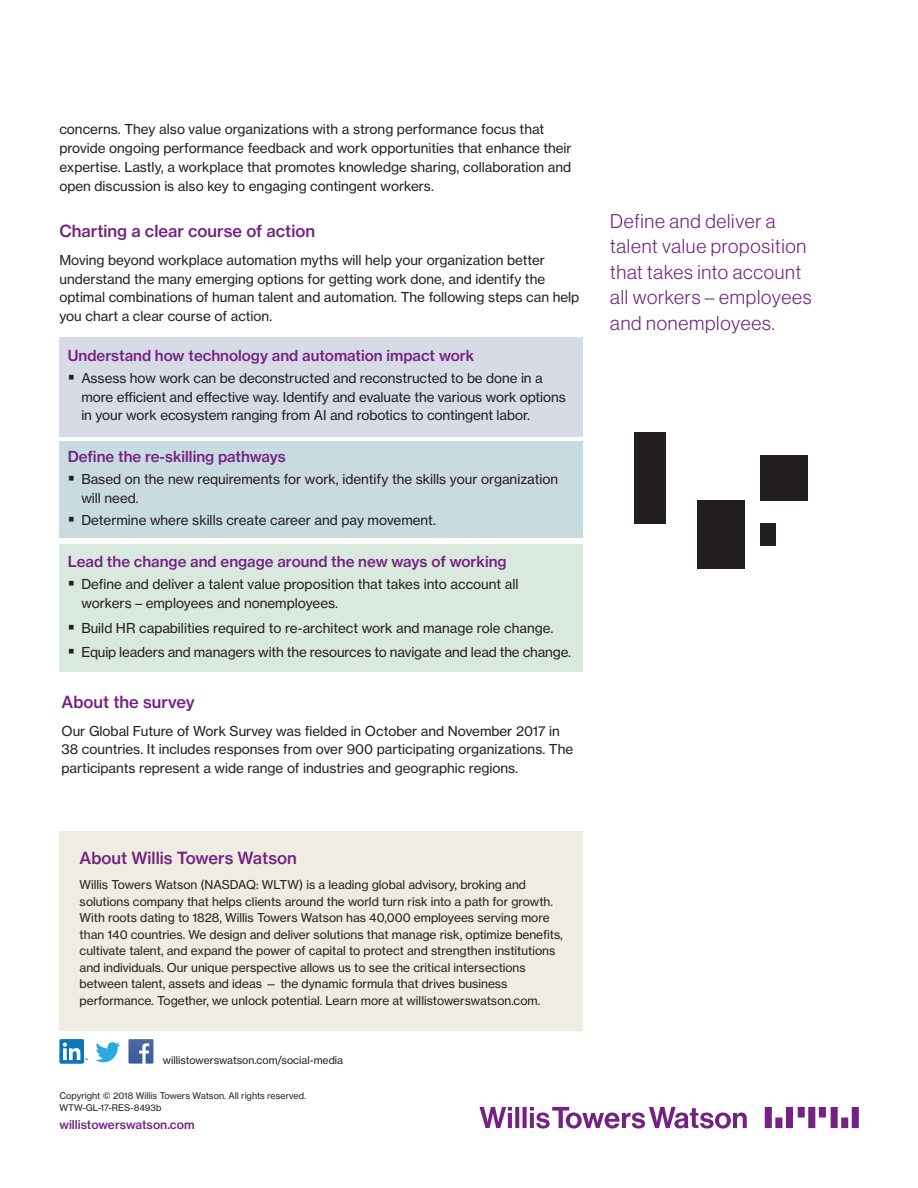
<style>
.page{position:relative;width:918px;height:1188px;background:#fff}
.page>*{position:absolute;margin:0;border:0;box-sizing:border-box;transform-origin:0 0}
.Callout_1__13pt_ligh{font:19.5px/25.5px "N Haas Grotesk DS Std 45 Lt";letter-spacing:.04em;color:#752183}
.Subhead_1__11_13_Med{font:16.5px "N Haas Grotesk TX Std 65 Md";color:#752183}
.Subhead_1__11_13_Med-2{font:15px "N Haas Grotesk TX Std 65 Md";color:#752183}
.Body_text_black{font:13.5px/18.8px "N Haas Grotesk TX Std 55 Rg";color:#231f20}
.Body_text_black-2{font:12px/16.5px "N Haas Grotesk TX Std 55 Rg";color:#231f20}
.t1{font:12px "N Haas Grotesk TX Std 65 Md";color:#752183}
.t2{font:10.5px "N Haas Grotesk TX Std 55 Rg";color:#231f20}
.Body_text_black-3{font:9px "N Haas Grotesk TX Std 55 Rg";color:#231f20}
</style>
<div class="page">
<svg style="left:479px;top:1107px;width:380px;height:22px"></svg>
<div style="left:59px;top:1039px;width:25px;height:25px;background:#0c77b7;border-radius:2px"></div>
<svg style="left:63px;top:1042px;width:25px;height:18px"></svg>
<svg style="left:95px;top:1042px;width:25px;height:20px"></svg>
<svg style="left:129px;top:1039px;width:24px;height:25px"></svg>
<div style="left:59px;top:831px;width:524px;height:199px;background:#efece1"></div>
<div style="left:634px;top:432px;width:32px;height:92px;background:#231f20"></div>
<div style="left:697px;top:501px;width:48px;height:68px;background:#231f20"></div>
<div style="left:760px;top:455px;width:47px;height:46px;background:#231f20"></div>
<div style="left:760px;top:524px;width:16px;height:22px;background:#231f20"></div>
<div style="left:59px;top:337px;width:524px;height:99px;background:#d7dbe6"></div>
<div style="left:59px;top:442px;width:524px;height:96px;background:#c8dbe1"></div>
<div style="left:59px;top:544px;width:524px;height:128px;background:#dae9dd"></div>
<p class="Body_text_black" style="left:59px;top:120px;width:514px">concerns. They also value organizations with a strong performance focus that provide ongoing performance feedback and work opportunities that enhance their expertise. Lastly, a workplace that promotes knowledge sharing, collaboration and open discussion is also key to engaging contingent workers.</p>
<p class="Subhead_1__11_13_Med" style="left:59px;top:221px;width:257px">Charting a clear course of action</p>
<p class="Body_text_black" style="left:59px;top:250px;width:521px">Moving beyond workplace automation myths will help your organization better understand the many emerging options for getting work done, and identify the optimal combinations of human talent and automation. The following steps can help you chart a clear course of action.</p>
<p class="Subhead_1__11_13_Med-2" style="left:68px;top:346px;width:408px">Understand how technology and automation impact work</p>
<p class="Body_text_black" style="left:81px;top:368px;width:486px">Assess how work can be deconstructed and reconstructed to be done in a more efficient and effective way. Identify and evaluate the various work options in your work ecosystem ranging from AI and robotics to contingent labor.</p>
<p class="Subhead_1__11_13_Med-2" style="left:68px;top:447px;width:219px">Define the re-skilling pathways</p>
<p class="Body_text_black" style="left:81px;top:470px;width:478px">Based on the new requirements for work, identify the skills your organization will need.</p>
<p class="Body_text_black" style="left:81px;top:511px;width:356px">Determine where skills create career and pay movement.</p>
<p class="Subhead_1__11_13_Med-2" style="left:68px;top:552px;width:440px">Lead the change and engage around the new ways of working</p>
<p class="Body_text_black" style="left:81px;top:575px;width:439px">Define and deliver a talent value proposition that takes into account all workers – employees and nonemployees.</p>
<p class="Body_text_black" style="left:81px;top:618px;width:474px">Build HR capabilities required to re-architect work and manage role change.</p>
<p class="Body_text_black" style="left:81px;top:643px;width:491px">Equip leaders and managers with the resources to navigate and lead the change.</p>
<p class="Subhead_1__11_13_Med" style="left:62px;top:692px;width:135px">About the survey</p>
<p class="Body_text_black" style="left:62px;top:721px;width:513px">Our Global Future of Work Survey was fielded in October and November 2017 in<br>38 countries. It includes responses from over 900 participating organizations. The participants represent a wide range of industries and geographic regions.</p>
<p class="Subhead_1__11_13_Med" style="left:80px;top:848px;width:219px">About Willis Towers Watson</p>
<p class="Body_text_black-2" style="left:80px;top:877px;width:485px">Willis Towers Watson (NASDAQ: WLTW) is a leading global advisory, broking and solutions company that helps clients around the world turn risk into a path for growth.<br>With roots dating to 1828, Willis Towers Watson has 40,000 employees serving more than 140 countries. We design and deliver solutions that manage risk, optimize benefits, cultivate talent, and expand the power of capital to protect and strengthen institutions and individuals. Our unique perspective allows us to see the critical intersections between talent, assets and ideas — the dynamic formula that drives business performance. Together, we unlock potential. Learn more at willistowerswatson.com.</p>
<p class="t2" style="left:163px;top:1053px;width:182px">willistowerswatson.com/social-media</p>
<p class="Body_text_black-3" style="left:59px;top:1090px;width:248px">Copyright © 2018 Willis Towers Watson. All rights reserved.</p>
<p class="Body_text_black-3" style="left:59px;top:1102px;width:104px">WTW-GL-17-RES-8493b</p>
<p class="t1" style="left:59px;top:1117px;width:137px">willistowerswatson.com</p>
<p class="Callout_1__13pt_ligh" style="left:610px;top:208px;width:203px">Define and deliver a talent value proposition that takes into account all workers – employees and nonemployees.</p>
</div>
